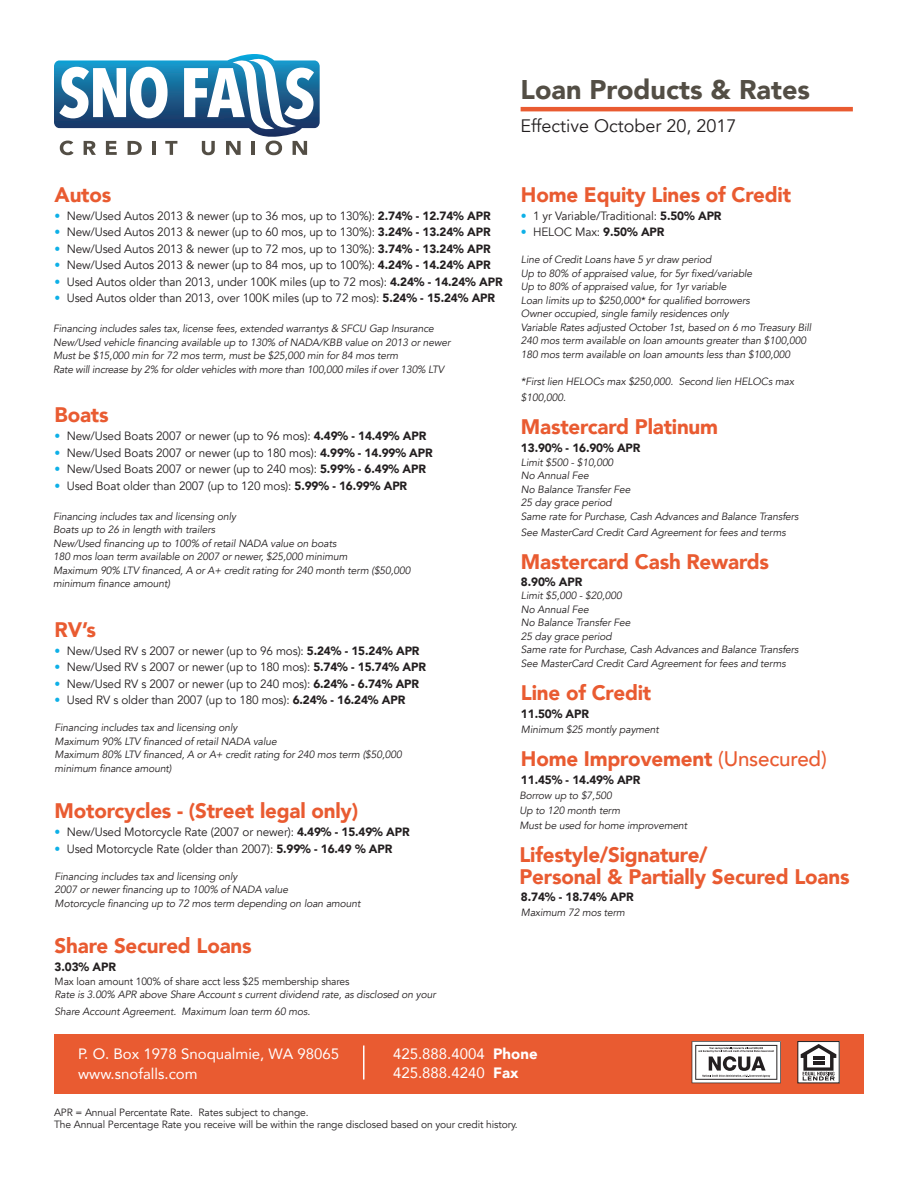
<style>
.page{position:relative;width:918px;height:1188px;background:#fff}
.page>*{position:absolute;margin:0;border:0;box-sizing:border-box;transform-origin:0 0}
.t1{font:900 27px "Avenir";color:#534e45}
.body{font:900 21px/22.5px "Avenir";letter-spacing:-.01em;color:#e95b31}
.t2{font:18px "Avenir";color:#231f20}
.t3{font:15px "Avenir";color:#fff}
.body-2{font:12px "Avenir";letter-spacing:-.01em;color:#231f20}
.body-3{font:900 12px "Avenir";letter-spacing:-.01em;color:#231f20}
.body-4{font:italic 10.5px "Avenir";letter-spacing:-.01em;color:#231f20}
.body-5{font:10.5px "Avenir";letter-spacing:-.01em;color:#231f20}
.s1{color:#0eb0e7}
.s2{font-weight:900}
.s3{font-weight:500}
</style>
<div class="page">
<div style="left:54px;top:1034px;width:810px;height:60px;background:#e95b31"></div>
<svg style="left:692px;top:1041px;width:89px;height:42px;background:#c5c4c4"></svg>
<svg style="left:800px;top:1043px;width:37px;height:38px"></svg>
<svg style="left:801px;top:1044px;width:35px;height:36px"></svg>
<hr style="left:363px;top:1046px;width:1px;height:34px;background:#fff">
<svg style="left:54px;top:54px;width:266px;height:101px"></svg>
<hr style="left:521px;top:107px;width:332px;height:4px;background:#e95b31">
<p class="t1" style="left:521px;top:67px;width:291px">Loan Products &amp; Rates</p>
<p class="t2" style="left:521px;top:115px;width:218px">Effective October 20, 2017</p>
<p class="body" style="left:55px;top:183px;width:58px">Autos</p>
<p class="body-2" style="left:55px;top:208px;width:438px"><span class="s1">•</span> New/Used Autos 2013 &amp; newer (up to 36 mos, up to 130%): <span class="s2">2.74% - 12.74% APR</span></p>
<p class="body-2" style="left:55px;top:225px;width:438px"><span class="s1">•</span> New/Used Autos 2013 &amp; newer (up to 60 mos, up to 130%): <span class="s2">3.24% - 13.24% APR</span></p>
<p class="body-2" style="left:55px;top:241px;width:438px"><span class="s1">•</span> New/Used Autos 2013 &amp; newer (up to 72 mos, up to 130%): <span class="s2">3.74% - 13.24% APR</span></p>
<p class="body-2" style="left:55px;top:258px;width:438px"><span class="s1">•</span> New/Used Autos 2013 &amp; newer (up to 84 mos, up to 100%): <span class="s2">4.24% - 14.24% APR</span></p>
<p class="body-2" style="left:55px;top:274px;width:450px"><span class="s1">•</span> Used Autos older than 2013, under 100K miles (up to 72 mos): <span class="s2">4.24% - 14.24% APR</span></p>
<p class="body-2" style="left:55px;top:291px;width:442px"><span class="s1">•</span> Used Autos older than 2013, over 100K miles (up to 72 mos): <span class="s2">5.24% - 15.24% APR</span></p>
<p class="body-4" style="left:53px;top:322px;width:382px">Financing includes sales tax, license fees, extended warrantys &amp; SFCU Gap Insurance</p>
<p class="body-4" style="left:53px;top:336px;width:399px">New/Used vehicle financing available up to 130% of NADA/KBB value on 2013 or newer</p>
<p class="body-4" style="left:53px;top:349px;width:347px">Must be $15,000 min for 72 mos term, must be $25,000 min for 84 mos term</p>
<p class="body-4" style="left:53px;top:363px;width:393px">Rate will increase by 2% for older vehicles with more than 100,000 miles if over 130% LTV</p>
<p class="body" style="left:55px;top:403px;width:56px">Boats</p>
<p class="body-2" style="left:55px;top:429px;width:373px"><span class="s1">•</span> New/Used Boats 2007 or newer (up to 96 mos): <span class="s2">4.49% - 14.49% APR</span></p>
<p class="body-2" style="left:55px;top:445px;width:380px"><span class="s1">•</span> New/Used Boats 2007 or newer (up to 180 mos): <span class="s2">4.99% - 14.99% APR</span></p>
<p class="body-2" style="left:55px;top:462px;width:373px"><span class="s1">•</span> New/Used Boats 2007 or newer (up to 240 mos): <span class="s2">5.99% - 6.49% APR</span></p>
<p class="body-2" style="left:55px;top:478px;width:354px"><span class="s1">•</span> Used Boat older than 2007 (up to 120 mos): <span class="s2">5.99% - 16.99% APR</span></p>
<p class="body-4" style="left:53px;top:510px;width:184px">Financing includes tax and licensing only</p>
<p class="body-4" style="left:53px;top:523px;width:164px">Boats up to 26 in length with trailers</p>
<p class="body-4" style="left:53px;top:537px;width:285px">New/Used financing up to 100% of retail NADA value on boats</p>
<p class="body-4" style="left:53px;top:550px;width:296px">180 mos loan term available on 2007 or newer, $25,000 minimum</p>
<p class="body-4" style="left:53px;top:564px;width:359px">Maximum 90% LTV financed, A or A+ credit rating for 240 month term ($50,000</p>
<p class="body-4" style="left:53px;top:577px;width:118px">minimum finance amount)</p>
<p class="body" style="left:55px;top:618px;width:43px">RV’s</p>
<p class="body-2" style="left:55px;top:643px;width:366px"><span class="s1">•</span> New/Used RV s 2007 or newer (up to 96 mos): <span class="s2">5.24% - 15.24% APR</span></p>
<p class="body-2" style="left:55px;top:660px;width:373px"><span class="s1">•</span> New/Used RV s 2007 or newer (up to 180 mos): <span class="s2">5.74% - 15.74% APR</span></p>
<p class="body-2" style="left:55px;top:676px;width:366px"><span class="s1">•</span> New/Used RV s 2007 or newer (up to 240 mos): <span class="s2">6.24% - 6.74% APR</span></p>
<p class="body-2" style="left:55px;top:693px;width:352px"><span class="s1">•</span> Used RV s older than 2007 (up to 180 mos): <span class="s2">6.24% - 16.24% APR</span></p>
<p class="body-4" style="left:55px;top:721px;width:184px">Financing includes tax and licensing only</p>
<p class="body-4" style="left:55px;top:735px;width:224px">Maximum 90% LTV financed of retail NADA value</p>
<p class="body-4" style="left:55px;top:748px;width:349px">Maximum 80% LTV financed, A or A+ credit rating for 240 mos term ($50,000</p>
<p class="body-4" style="left:55px;top:762px;width:118px">minimum finance amount)</p>
<p class="body" style="left:55px;top:799px;width:305px">Motorcycles - (Street legal only)</p>
<p class="body-2" style="left:55px;top:825px;width:357px"><span class="s1">•</span> New/Used Motorcycle Rate (2007 or newer): <span class="s2">4.49% - 15.49% APR</span></p>
<p class="body-2" style="left:55px;top:841px;width:339px"><span class="s1">•</span> Used Motorcycle Rate (older than 2007): <span class="s2">5.99% - 16.49 % APR</span></p>
<p class="body-4" style="left:55px;top:870px;width:184px">Financing includes tax and licensing only</p>
<p class="body-4" style="left:55px;top:883px;width:235px">2007 or newer financing up to 100% of NADA value</p>
<p class="body-4" style="left:55px;top:897px;width:307px">Motorcycle financing up to 72 mos term depending on loan amount</p>
<p class="body" style="left:55px;top:934px;width:199px">Share Secured Loans</p>
<p class="body-3" style="left:55px;top:957px;width:63px">3.03% APR</p>
<p class="body-5" style="left:55px;top:975px;width:296px">Max loan amount 100% of share acct less $25 membership shares</p>
<p class="body-4" style="left:55px;top:988px;width:383px">Rate is 3.00% APR above Share Account s current dividend rate, as disclosed on your</p>
<p class="body-4" style="left:55px;top:1005px;width:257px">Share Account Agreement. Maximum loan term 60 mos.</p>
<p class="body" style="left:521px;top:183px;width:272px">Home Equity Lines of Credit</p>
<p class="body-2" style="left:521px;top:208px;width:202px"><span class="s1">•</span> 1 yr Variable/Traditional: <span class="s2">5.50% APR</span></p>
<p class="body-2" style="left:521px;top:225px;width:145px"><span class="s1">•</span> HELOC Max: <span class="s2">9.50% APR</span></p>
<p class="body-4" style="left:521px;top:253px;width:192px">Line of Credit Loans have 5 yr draw period</p>
<p class="body-4" style="left:521px;top:267px;width:233px">Up to 80% of appraised value, for 5yr fixed/variable</p>
<p class="body-4" style="left:521px;top:280px;width:207px">Up to 80% of appraised value, for 1yr variable</p>
<p class="body-4" style="left:521px;top:294px;width:230px">Loan limits up to $250,000* for qualified borrowers</p>
<p class="body-4" style="left:521px;top:307px;width:209px">Owner occupied, single family residences only</p>
<p class="body-4" style="left:521px;top:321px;width:292px">Variable Rates adjusted October 1st, based on 6 mo Treasury Bill</p>
<p class="body-4" style="left:521px;top:334px;width:287px">240 mos term available on loan amounts greater than $100,000</p>
<p class="body-4" style="left:521px;top:348px;width:271px">180 mos term available on loan amounts less than $100,000</p>
<p class="body-4" style="left:521px;top:375px;width:275px">*First lien HELOCs max $250,000. Second lien HELOCs max</p>
<p class="body-4" style="left:521px;top:391px;width:46px">$100,000.</p>
<p class="body" style="left:521px;top:415px;width:199px">Mastercard Platinum</p>
<p class="body-3" style="left:521px;top:438px;width:121px">13.90% - 16.90% APR</p>
<p class="body-4" style="left:521px;top:456px;width:94px">Limit $500 - $10,000</p>
<p class="body-4" style="left:521px;top:469px;width:69px">No Annual Fee</p>
<p class="body-4" style="left:521px;top:483px;width:111px">No Balance Transfer Fee</p>
<p class="body-4" style="left:521px;top:496px;width:92px">25 day grace period</p>
<p class="body-4" style="left:521px;top:510px;width:279px">Same rate for Purchase, Cash Advances and Balance Transfers</p>
<p class="body-4" style="left:521px;top:526px;width:266px">See MasterCard Credit Card Agreement for fees and terms</p>
<p class="body" style="left:521px;top:550px;width:250px">Mastercard Cash Rewards</p>
<p class="body-3" style="left:521px;top:571px;width:63px">8.90% APR</p>
<p class="body-4" style="left:521px;top:589px;width:102px">Limit $5,000 - $20,000</p>
<p class="body-4" style="left:521px;top:603px;width:69px">No Annual Fee</p>
<p class="body-4" style="left:521px;top:616px;width:111px">No Balance Transfer Fee</p>
<p class="body-4" style="left:521px;top:630px;width:92px">25 day grace period</p>
<p class="body-4" style="left:521px;top:643px;width:279px">Same rate for Purchase, Cash Advances and Balance Transfers</p>
<p class="body-4" style="left:521px;top:657px;width:266px">See MasterCard Credit Card Agreement for fees and terms</p>
<p class="body" style="left:521px;top:681px;width:132px">Line of Credit</p>
<p class="body-3" style="left:521px;top:703px;width:70px">11.50% APR</p>
<p class="body-4" style="left:521px;top:723px;width:139px">Minimum $25 montly payment</p>
<p class="body" style="left:521px;top:747px;width:307px">Home Improvement <span class="s3">(Unsecured)</span></p>
<p class="body-3" style="left:521px;top:769px;width:121px">11.45% - 14.49% APR</p>
<p class="body-4" style="left:519px;top:789px;width:94px">Borrow up to $7,500</p>
<p class="body-4" style="left:519px;top:804px;width:102px">Up to 120 month term</p>
<p class="body-4" style="left:519px;top:819px;width:169px">Must be used for home improvement</p>
<p class="body" style="left:519px;top:843px;width:332px">Lifestyle/Signature/<br>Personal &amp; Partially Secured Loans</p>
<p class="body-3" style="left:521px;top:886px;width:114px">8.74% - 18.74% APR</p>
<p class="body-4" style="left:521px;top:906px;width:106px">Maximum 72 mos term</p>
<p class="t3" style="left:78px;top:1042px;width:263px">P. O. Box 1978 Snoqualmie, WA 98065</p>
<p class="t3" style="left:78px;top:1061px;width:121px">www.snofalls.com</p>
<p class="t3" style="left:393px;top:1042px;width:146px">425.888.4004 <span class="s2">Phone</span></p>
<p class="t3" style="left:393px;top:1061px;width:127px">425.888.4240 <span class="s2">Fax</span></p>
<p class="body-5" style="left:54px;top:1106px;width:256px">APR = Annual Percentate Rate. Rates subject to change.</p>
<p class="body-5" style="left:54px;top:1118px;width:465px">The Annual Percentage Rate you receive will be within the range disclosed based on your credit history.</p>
</div>
